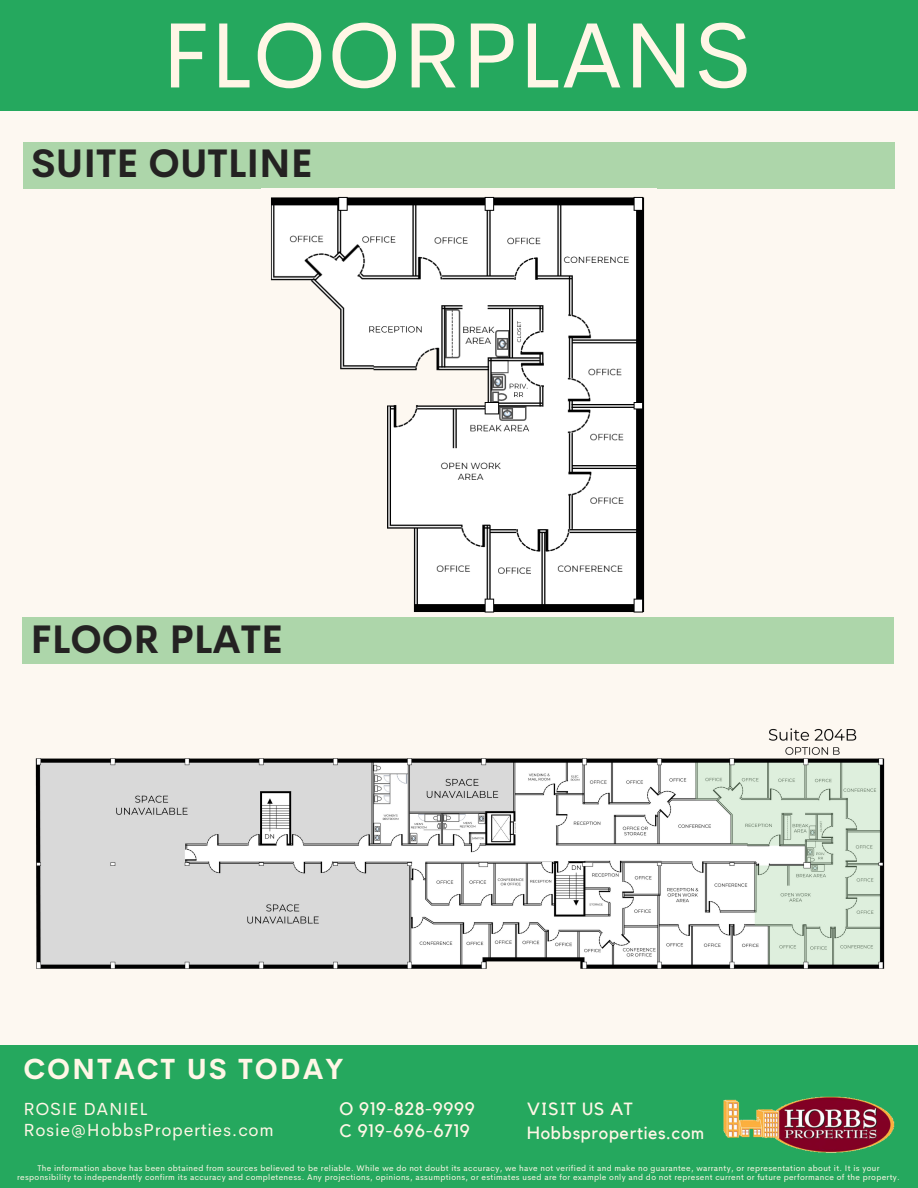
<style>
.page{position:relative;width:918px;height:1188px;background:#fdf8f1}
.page>*{position:absolute;margin:0;border:0;box-sizing:border-box;transform-origin:0 0}
.t1{font:93px "Cerebri Sans";color:#fff6e6}
.t2{font:700 39px "Cerebri Sans";color:#242222}
.t3{font:700 28.5px "Cerebri Sans";letter-spacing:.07em;color:#fff6e6}
.t4{font:18px "Kollektif";letter-spacing:.04em;color:#fff6e6}
.t5{font:17.55px "Cerebri Sans";letter-spacing:.04em;color:#fff6e6}
.t6{font:17.55px "Kollektif";letter-spacing:.04em;color:#fff6e6}
.t7{font:8.25px/8.2px "Cerebri Sans";letter-spacing:.04em;color:#fff6e6;text-align:center}
</style>
<div class="page">
<div style="left:0;top:0;width:918px;height:110px;background:#25a85e"></div>
<div style="left:0;top:1045px;width:918px;height:143px;background:#25a85e"></div>
<img style="left:723px;top:1096px;width:171px;height:57px">
<div style="left:24px;top:142px;width:870px;height:46px;background:#add6aa"></div>
<img style="left:271px;top:196px;width:374px;height:417px">
<div style="left:23px;top:617px;width:871px;height:46px;background:#add6aa"></div>
<img style="left:35px;top:728px;width:850px;height:241px">
<p class="t1" style="left:161px;top:-6px;width:592px">FLOORPLANS</p>
<p class="t2" style="left:31px;top:138px;width:283px">SUITE OUTLINE</p>
<p class="t2" style="left:31px;top:614px;width:254px">FLOOR PLATE</p>
<p class="t3" style="left:23px;top:1050px;width:321px">CONTACT US TODAY</p>
<p class="t5" style="left:23px;top:1098px;width:126px">ROSIE DANIEL</p>
<p class="t6" style="left:527px;top:1101px;width:107px">VISIT US AT</p>
<p class="t5" style="left:23px;top:1118px;width:252px">Rosie@HobbsProperties.com</p>
<p class="t4" style="left:339px;top:1101px;width:137px">O 919-828-9999</p>
<p class="t4" style="left:339px;top:1122px;width:132px">C 919-696-6719</p>
<p class="t6" style="left:527px;top:1125px;width:178px">Hobbsproperties.com</p>
<p class="t7" style="left:17px;top:1164px;width:884px">The information above has been obtained from sources believed to be reliable. While we do not doubt its accuracy, we have not verified it and make no guarantee, warranty, or representation about it. It is your responsibility to independently confirm its accuracy and completeness. Any projections, opinions, assumptions, or estimates used are for example only and do not represent current or future performance of the property.</p>
</div>
